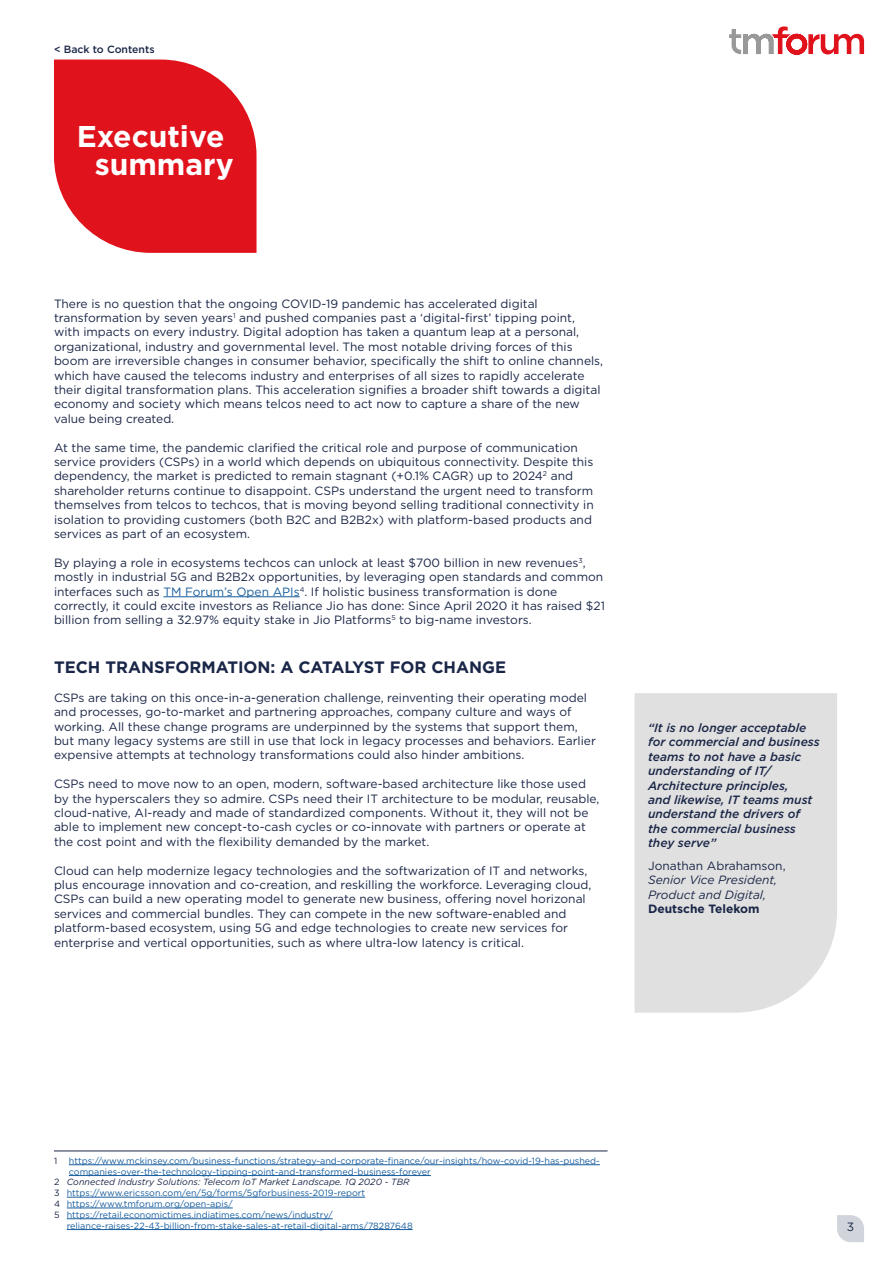
<style>
.page{position:relative;width:893px;height:1263px;background:#fff}
.page>*{position:absolute;margin:0;border:0;box-sizing:border-box;transform-origin:0 0}
.t1{font:700 30px "Gotham";color:#fff}
.sub_head_11pt{font:700 16.5px "Gotham";color:#1a2647}
.t2{font:12px/14.4px "Gotham";color:#1a2647}
.t3{font:italic 500 12px/14.4px "Gotham";color:#1a2647}
.t4{font:italic 12px/14.4px "Gotham";color:#1a2647}
.t5{font:500 10.5px "Gotham";color:#1a2647}
.footnote_with_rule{font:9px/10.8px "Gotham";color:#175d9e}
.t6{font:italic 9px "Gotham";color:#1a2647}
.footnote_with_rule-2{font:9px "Gotham";color:#1a2647}
.s1{color:#175d9e}
.s2{font-style:normal}
.s3{font-weight:700;font-style:normal}
.s4{color:#1a2647}
</style>
<div class="page">
<svg style="left:729px;top:26px;width:135px;height:29px"></svg>
<svg style="left:837px;top:1215px;width:27px;height:27px"></svg>
<svg style="left:54px;top:60px;width:202px;height:193px;background:#e32932"></svg>
<div style="left:634px;top:693px;width:203px;height:320px;background:#e0e0e0"></div>
<hr style="left:163px;top:596px;width:137px;height:1px;background:#175d9e">
<hr style="left:54px;top:1151px;width:554px;height:1px;background:#1a2647">
<hr style="left:69px;top:1164px;width:531px;height:1px;background:#175d9e">
<hr style="left:69px;top:1175px;width:362px;height:1px;background:#175d9e">
<hr style="left:67px;top:1197px;width:298px;height:1px;background:#175d9e">
<hr style="left:67px;top:1208px;width:166px;height:1px;background:#175d9e">
<hr style="left:67px;top:1218px;width:266px;height:1px;background:#175d9e">
<hr style="left:67px;top:1229px;width:346px;height:1px;background:#175d9e">
<p class="t5" style="left:54px;top:43px;width:102px">&lt; Back to Contents</p>
<p class="t1" style="left:77px;top:116px;width:149px">Executive</p>
<p class="t1" style="left:95px;top:145px;width:141px">summary</p>
<p class="t2" style="left:54px;top:296px;width:551px">There is no question that the ongoing COVID-19 pandemic has accelerated digital transformation by seven years<sup>1</sup> and pushed companies past a ‘digital-first’ tipping point, with impacts on every industry. Digital adoption has taken a quantum leap at a personal, organizational, industry and governmental level. The most notable driving forces of this boom are irreversible changes in consumer behavior, specifically the shift to online channels, which have caused the telecoms industry and enterprises of all sizes to rapidly accelerate their digital transformation plans. This acceleration signifies a broader shift towards a digital economy and society which means telcos need to act now to capture a share of the new value being created.</p>
<p class="t2" style="left:54px;top:440px;width:541px">At the same time, the pandemic clarified the critical role and purpose of communication service providers (CSPs) in a world which depends on ubiquitous connectivity. Despite this dependency, the market is predicted to remain stagnant (+0.1% CAGR) up to 2024<sup>2</sup> and shareholder returns continue to disappoint. CSPs understand the urgent need to transform themselves from telcos to techcos, that is moving beyond selling traditional connectivity in isolation to providing customers (both B2C and B2B2x) with platform-based products and services as part of an ecosystem.</p>
<p class="t2" style="left:54px;top:555px;width:552px">By playing a role in ecosystems techcos can unlock at least $700 billion in new revenues<sup>3</sup>, mostly in industrial 5G and B2B2x opportunities, by leveraging open standards and common interfaces such as <span class="s1">TM Forum’s Open APIs</span><sup>4</sup>. If holistic business transformation is done correctly, it could excite investors as Reliance Jio has done: Since April 2020 it has raised $21 billion from selling a 32.97% equity stake in Jio Platforms<sup>5</sup> to big-name investors.</p>
<p class="sub_head_11pt" style="left:54px;top:656px;width:454px">TECH TRANSFORMATION: A CATALYST FOR CHANGE</p>
<p class="t2" style="left:54px;top:690px;width:543px">CSPs are taking on this once-in-a-generation challenge, reinventing their operating model and processes, go-to-market and partnering approaches, company culture and ways of working. All these change programs are underpinned by the systems that support them, but many legacy systems are still in use that lock in legacy processes and behaviors. Earlier expensive attempts at technology transformations could also hinder ambitions.</p>
<p class="t2" style="left:54px;top:776px;width:547px">CSPs need to move now to an open, modern, software-based architecture like those used by the hyperscalers they so admire. CSPs need their IT architecture to be modular, reusable, cloud-native, AI-ready and made of standardized components. Without it, they will not be able to implement new concept-to-cash cycles or co-innovate with partners or operate at the cost point and with the flexibility demanded by the market.</p>
<p class="t2" style="left:54px;top:863px;width:539px">Cloud can help modernize legacy technologies and the softwarization of IT and networks, plus encourage innovation and co-creation, and reskilling the workforce. Leveraging cloud, CSPs can build a new operating model to generate new business, offering novel horizonal services and commercial bundles. They can compete in the new software-enabled and platform-based ecosystem, using 5G and edge technologies to create new services for enterprise and vertical opportunities, such as where ultra-low latency is critical.</p>
<p class="t3" style="left:648px;top:720px;width:173px">“It is no longer acceptable for commercial and business teams to not have a basic understanding of IT/<br>Architecture principles,<br>and likewise, IT teams must understand the drivers of the commercial business they serve”</p>
<p class="t4" style="left:648px;top:858px;width:139px"><span class="s2">Jonathan Abrahamson,<br></span>Senior Vice President,<br>Product and Digital,<br><span class="s3">Deutsche Telekom</span></p>
<p class="footnote_with_rule-2" style="left:54px;top:1155px;width:5px">1</p>
<p class="footnote_with_rule" style="left:69px;top:1155px;width:533px">https://www.mckinsey.com/business-functions/strategy-and-corporate-finance/our-insights/how-covid-19-has-pushed&shy;companies-over-the-technology-tipping-point-and-transformed-business-forever</p>
<p class="t6" style="left:54px;top:1176px;width:357px"><span class="s2">2</span> Connected Industry Solutions: Telecom IoT Market Landscape. 1Q 2020 - TBR</p>
<p class="footnote_with_rule" style="left:54px;top:1187px;width:313px"><span class="s4">3</span> https://www.ericsson.com/en/5g/forms/5gforbusiness-2019-report</p>
<p class="footnote_with_rule" style="left:54px;top:1198px;width:180px"><span class="s4">4</span> https://www.tmforum.org/open-apis/</p>
<p class="footnote_with_rule" style="left:67px;top:1209px;width:347px;text-indent:-13px"><span class="s4">5</span> https://retail.economictimes.indiatimes.com/news/industry/ reliance-raises-22-43-billion-from-stake-sales-at-retail-digital-arms/78287648</p>
<p class="t2" style="left:847px;top:1219px;width:9px">3</p>
</div>
